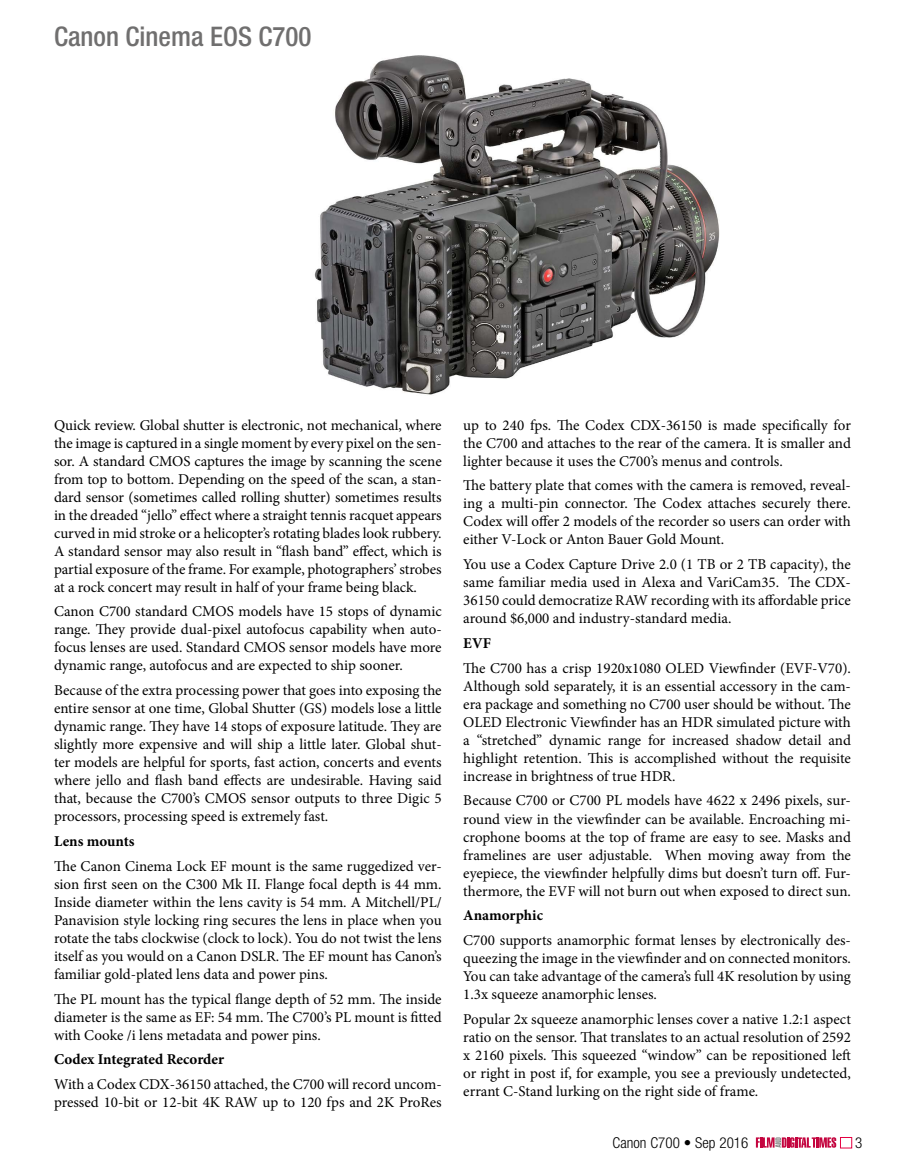
<style>
.page{position:relative;width:905px;height:1175px;background:#fff}
.page>*{position:absolute;margin:0;border:0;box-sizing:border-box;transform-origin:0 0}
.t1{font:500 condensed 27px "Helvetica Neue LT Std";color:#706f6f}
.t2{font:15px/18px "Minion Pro";letter-spacing:-.005em;color:#000;text-align:justify}
.t3{font:700 15px "Minion Pro";color:#000}
.t4{font:300 condensed 15px "Helvetica Neue LT Std";color:#000}
</style>
<div class="page">
<svg style="left:755px;top:1137px;width:81px;height:10px"></svg>
<div style="left:840px;top:1137px;width:11px;height:11px;border:1px solid #e40042"></div>
<img style="left:314px;top:55px;width:406px;height:340px">
<h1 class="t1" style="left:54px;top:21px;width:259px">Canon Cinema EOS C700</h1>
<p class="t2" style="left:54px;top:416px;width:389px">Quick review. Global shutter is electronic, not mechanical, where the image is captured in a single moment by every pixel on the sen&shy;sor. A standard CMOS captures the image by scanning the scene from top to bottom. Depending on the speed of the scan, a stan&shy;dard sensor (sometimes called rolling shutter) sometimes results in the dreaded “jello” effect where a straight tennis racquet appears curved in mid stroke or a helicopter’s rotating blades look rubbery.<br>A standard sensor may also result in “flash band” effect, which is partial exposure of the frame. For example, photographers’ strobes at a rock concert may result in half of your frame being black.</p>
<p class="t2" style="left:54px;top:602px;width:389px">Canon C700 standard CMOS models have 15 stops of dynamic range. They provide dual-pixel autofocus capability when auto&shy;focus lenses are used. Standard CMOS sensor models have more dynamic range, autofocus and are expected to ship sooner.</p>
<p class="t2" style="left:54px;top:681px;width:389px">Because of the extra processing power that goes into exposing the entire sensor at one time, Global Shutter (GS) models lose a little dynamic range. They have 14 stops of exposure latitude. They are slightly more expensive and will ship a little later. Global shut&shy;ter models are helpful for sports, fast action, concerts and events where jello and flash band effects are undesirable. Having said that, because the C700’s CMOS sensor outputs to three Digic 5 processors, processing speed is extremely fast.</p>
<p class="t3" style="left:54px;top:830px;width:82px">Lens mounts</p>
<p class="t2" style="left:54px;top:857px;width:389px">The Canon Cinema Lock EF mount is the same ruggedized ver&shy;sion first seen on the C300 Mk II. Flange focal depth is 44 mm.<br>Inside diameter within the lens cavity is 54 mm. A Mitchell/PL/ Panavision style locking ring secures the lens in place when you rotate the tabs clockwise (clock to lock). You do not twist the lens itself as you would on a Canon DSLR. The EF mount has Canon’s familiar gold-plated lens data and power pins.</p>
<p class="t2" style="left:54px;top:989px;width:389px">The PL mount has the typical flange depth of 52 mm. The inside diameter is the same as EF: 54 mm. The C700’s PL mount is fitted with Cooke /i lens metadata and power pins.</p>
<p class="t3" style="left:54px;top:1049px;width:172px">Codex Integrated Recorder</p>
<p class="t2" style="left:54px;top:1075px;width:389px">With a Codex CDX-36150 attached, the C700 will record uncom&shy;pressed 10-bit or 12-bit 4K RAW up to 120 fps and 2K ProRes</p>
<p class="t2" style="left:463px;top:416px;width:389px">up to 240 fps. The Codex CDX-36150 is made specifically for the C700 and attaches to the rear of the camera. It is smaller and lighter because it uses the C700’s menus and controls.</p>
<p class="t2" style="left:463px;top:476px;width:389px">The battery plate that comes with the camera is removed, reveal&shy;ing a multi-pin connector. The Codex attaches securely there.<br>Codex will offer 2 models of the recorder so users can order with either V-Lock or Anton Bauer Gold Mount.</p>
<p class="t2" style="left:463px;top:555px;width:389px">You use a Codex Capture Drive 2.0 (1 TB or 2 TB capacity), the same familiar media used in Alexa and VariCam35. The CDX-36150 could democratize RAW recording with its affordable price around $6,000 and industry-standard media.</p>
<p class="t3" style="left:463px;top:632px;width:29px">EVF</p>
<p class="t2" style="left:463px;top:659px;width:389px">The C700 has a crisp 1920x1080 OLED Viewfinder (EVF-V70).<br>Although sold separately, it is an essential accessory in the cam&shy;era package and something no C700 user should be without. The OLED Electronic Viewfinder has an HDR simulated picture with a “stretched” dynamic range for increased shadow detail and highlight retention. This is accomplished without the requisite increase in brightness of true HDR.</p>
<p class="t2" style="left:463px;top:791px;width:389px">Because C700 or C700 PL models have 4622 x 2496 pixels, sur&shy;round view in the viewfinder can be available. Encroaching mi&shy;crophone booms at the top of frame are easy to see. Masks and framelines are user adjustable. When moving away from the eyepiece, the viewfinder helpfully dims but doesn’t turn off. Fur&shy;thermore, the EVF will not burn out when exposed to direct sun.</p>
<p class="t3" style="left:463px;top:905px;width:81px">Anamorphic</p>
<p class="t2" style="left:463px;top:931px;width:389px">C700 supports anamorphic format lenses by electronically des&shy;queezing the image in the viewfinder and on connected monitors.<br>You can take advantage of the camera’s full 4K resolution by using 1.3x squeeze anamorphic lenses.</p>
<p class="t2" style="left:463px;top:1010px;width:389px">Popular 2x squeeze anamorphic lenses cover a native 1.2:1 aspect ratio on the sensor. That translates to an actual resolution of 2592 x 2160 pixels. This squeezed “window” can be repositioned left or right in post if, for example, you see a previously undetected, errant C-Stand lurking on the right side of frame.</p>
<p class="t4" style="left:612px;top:1134px;width:137px">Canon C700 • Sep 2016</p>
<p class="t4" style="left:855px;top:1134px;width:9px">3</p>
</div>
